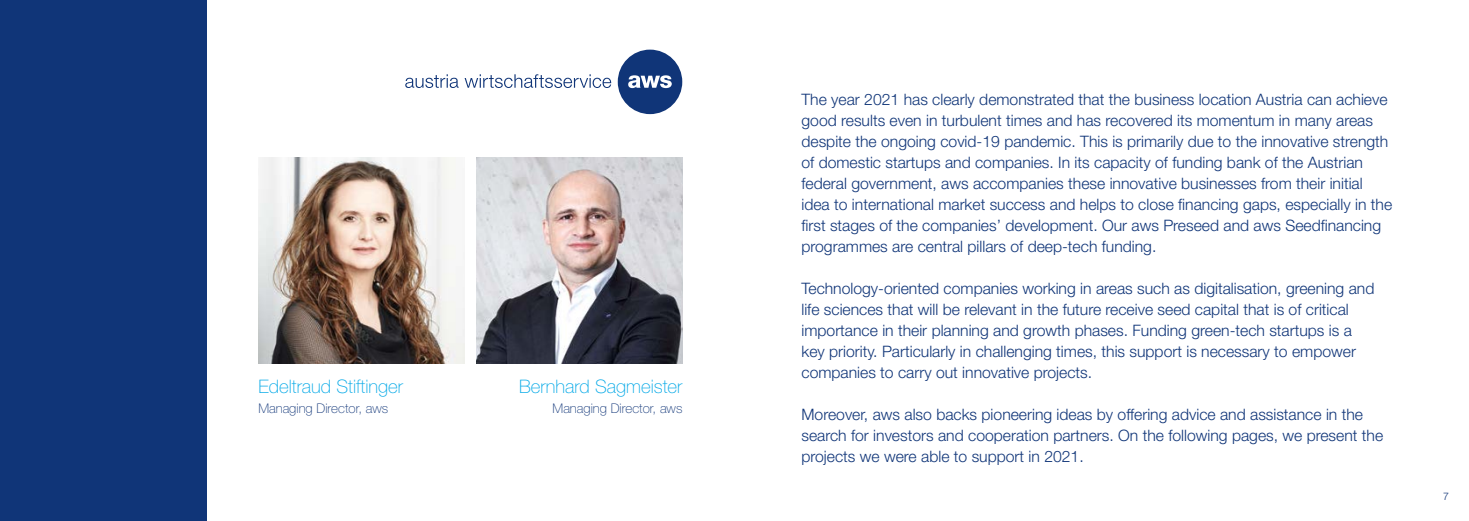
<style>
.page{position:relative;width:1469px;height:521px;background:#fff}
.page>*{position:absolute;margin:0;border:0;box-sizing:border-box;transform-origin:0 0}
.t1{font:100 18.55px "Helvetica Neue LT Std";color:#00a8e7}
.P_Lauftext{font:300 15.75px/21px "Helvetica Neue LT Std";color:#103578}
.t2{font:100 13.3px "Helvetica Neue LT Std";color:#103578}
.t3{font:300 10.5px "Helvetica Neue LT Std";color:#103578}
</style>
<div class="page">
<div style="left:0;top:0;width:206px;height:521px;background:#103578"></div>
<img style="left:258px;top:157px;width:206px;height:207px">
<img style="left:476px;top:157px;width:206px;height:207px">
<div style="left:617px;top:50px;width:65px;height:64px;background:#103578;border-radius:50%"></div>
<svg style="left:405px;top:74px;width:53px;height:14px"></svg>
<svg style="left:464px;top:74px;width:147px;height:14px"></svg>
<svg style="left:628px;top:75px;width:43px;height:13px"></svg>
<p class="t1" style="left:258px;top:376px;width:146px">Edeltraud Stiftinger</p>
<p class="t2" style="left:258px;top:400px;width:131px">Managing Director, aws</p>
<p class="t1" style="left:519px;top:376px;width:165px">Bernhard Sagmeister</p>
<p class="t2" style="left:552px;top:400px;width:131px">Managing Director, aws</p>
<p class="P_Lauftext" style="left:801px;top:89px;width:592px">The year 2021 has clearly demonstrated that the business location Austria can achieve good results even in turbulent times and has recovered its momentum in many areas despite the ongoing covid-19 pandemic. This is primarily due to the innovative strength of domestic startups and companies. In its capacity of funding bank of the Austrian federal government, aws accompanies these innovative businesses from their initial idea to international market success and helps to close financing gaps, especially in the first stages of the companies’ development. Our aws Preseed and aws Seedfinancing programmes are central pillars of deep-tech funding.</p>
<p class="P_Lauftext" style="left:801px;top:278px;width:574px">Technology-oriented companies working in areas such as digitalisation, greening and life sciences that will be relevant in the future receive seed capital that is of critical importance in their planning and growth phases. Funding green-tech startups is a key priority. Particularly in challenging times, this support is necessary to empower companies to carry out innovative projects.</p>
<p class="P_Lauftext" style="left:801px;top:404px;width:583px">Moreover, aws also backs pioneering ideas by offering advice and assistance in the search for investors and cooperation partners. On the following pages, we present the projects we were able to support in 2021.</p>
<p class="t3" style="left:1443px;top:490px;width:7px">7</p>
</div>
